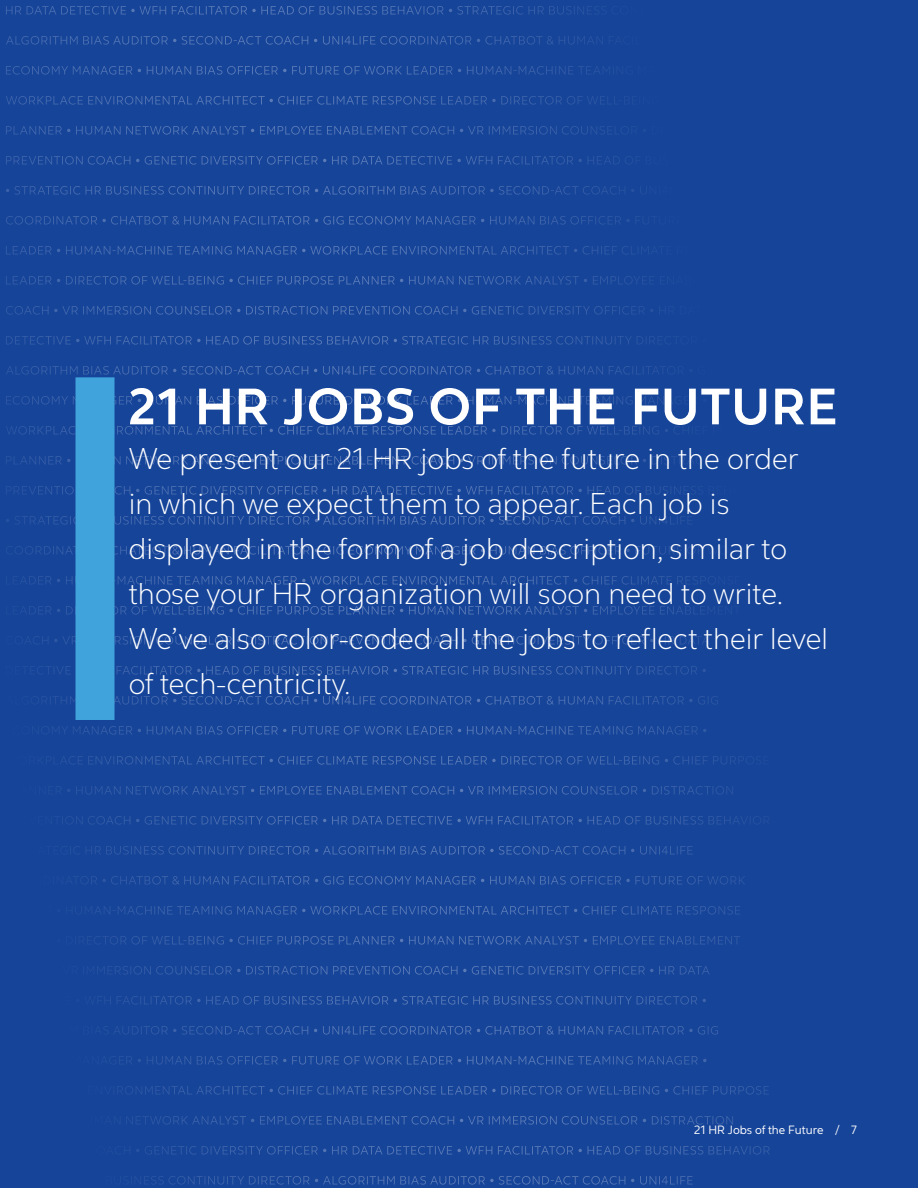
<style>
.page{position:relative;width:918px;height:1188px;background:#164499}
.page>*{position:absolute;margin:0;border:0;box-sizing:border-box;transform-origin:0 0}
.Quote_small_inside_2{font:700 51px "Cognizant Sans";letter-spacing:.01em;color:#fff}
.Quote_small_inside_2-2{font:300 30px/45px "Cognizant Sans";color:#fff}
.t1{font:12px "Cognizant Sans";color:#fff}
</style>
<div class="page">
<svg style="left:6px;top:6px;width:600px;height:9px"></svg>
<svg style="left:6px;top:36px;width:611px;height:9px"></svg>
<svg style="left:6px;top:66px;width:617px;height:9px"></svg>
<svg style="left:6px;top:96px;width:619px;height:9px"></svg>
<svg style="left:6px;top:126px;width:623px;height:9px"></svg>
<svg style="left:6px;top:156px;width:631px;height:9px"></svg>
<svg style="left:6px;top:186px;width:641px;height:9px"></svg>
<svg style="left:6px;top:216px;width:643px;height:9px"></svg>
<svg style="left:6px;top:246px;width:651px;height:9px"></svg>
<svg style="left:6px;top:276px;width:655px;height:9px"></svg>
<svg style="left:6px;top:306px;width:654px;height:9px"></svg>
<svg style="left:6px;top:336px;width:664px;height:9px"></svg>
<svg style="left:6px;top:366px;width:676px;height:9px"></svg>
<svg style="left:6px;top:396px;width:674px;height:9px"></svg>
<svg style="left:6px;top:426px;width:683px;height:9px"></svg>
<svg style="left:6px;top:456px;width:691px;height:9px"></svg>
<svg style="left:6px;top:486px;width:697px;height:9px"></svg>
<svg style="left:6px;top:516px;width:686px;height:9px"></svg>
<svg style="left:6px;top:546px;width:710px;height:9px"></svg>
<svg style="left:13px;top:576px;width:712px;height:9px"></svg>
<svg style="left:20px;top:606px;width:712px;height:9px"></svg>
<svg style="left:21px;top:636px;width:688px;height:9px"></svg>
<svg style="left:30px;top:666px;width:676px;height:9px"></svg>
<svg style="left:34px;top:696px;width:684px;height:9px"></svg>
<svg style="left:41px;top:726px;width:666px;height:9px"></svg>
<svg style="left:46px;top:756px;width:708px;height:9px"></svg>
<svg style="left:56px;top:786px;width:677px;height:9px"></svg>
<svg style="left:57px;top:816px;width:711px;height:9px"></svg>
<svg style="left:65px;top:846px;width:628px;height:9px"></svg>
<svg style="left:70px;top:876px;width:675px;height:9px"></svg>
<svg style="left:80px;top:906px;width:660px;height:9px"></svg>
<svg style="left:79px;top:936px;width:661px;height:9px"></svg>
<svg style="left:83px;top:966px;width:626px;height:9px"></svg>
<svg style="left:92px;top:996px;width:614px;height:9px"></svg>
<svg style="left:99px;top:1026px;width:619px;height:9px"></svg>
<svg style="left:106px;top:1056px;width:601px;height:9px"></svg>
<svg style="left:109px;top:1086px;width:660px;height:9px"></svg>
<svg style="left:119px;top:1116px;width:614px;height:9px"></svg>
<svg style="left:124px;top:1146px;width:646px;height:9px"></svg>
<svg style="left:131px;top:1176px;width:562px;height:9px"></svg>
<div style="left:76px;top:377px;width:39px;height:343px;background:#40a3db"></div>
<p class="Quote_small_inside_2" style="left:129px;top:374px;width:710px">21 HR JOBS OF THE FUTURE</p>
<p class="Quote_small_inside_2-2" style="left:129px;top:437px;width:701px">We present our 21 HR jobs of the future in the order in which we expect them to appear. Each job is displayed in the form of a job description, similar to those your HR organization will soon need to write.<br>We’ve also color-coded all the jobs to reflect their level of tech-centricity.</p>
<p class="t1" style="left:694px;top:1123px;width:165px">21 HR Jobs of the Future / 7</p>
</div>
